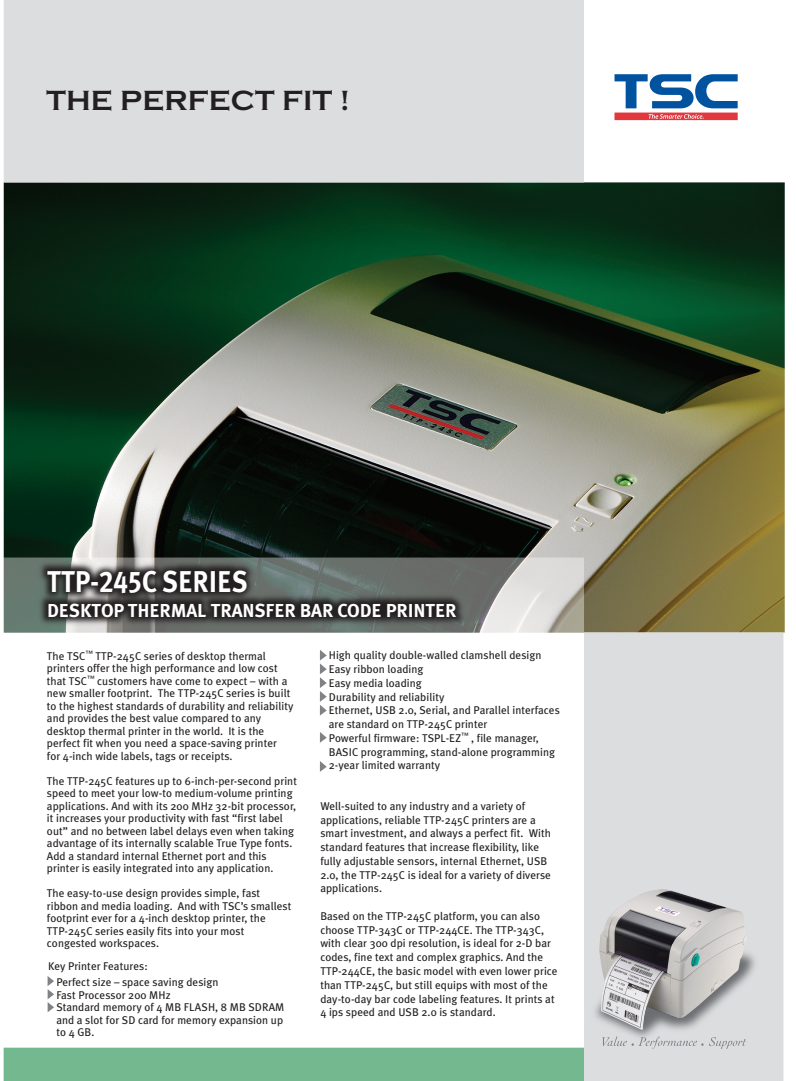
<style>
.page{position:relative;width:796px;height:1081px;background:#fff}
.page>*{position:absolute;margin:0;border:0;box-sizing:border-box;transform-origin:0 0}
.t1{font:30px "Meta Plus Bold Caps";letter-spacing:-.005em;color:#fff;scale:.9 1}
.t2{font:700 28.75px "Copperplate T";letter-spacing:.005em;color:#231f20}
.t3{font:18.75px "Meta Plus Bold Caps";letter-spacing:-.005em;color:#fff}
.t4{font:11.25px/12.5px "Meta Plus";letter-spacing:.005em;color:#231f20}
</style>
<div class="page">
<img style="left:4px;top:182px;width:780px;height:450px">
<div style="left:4px;top:0;width:579px;height:182px;background:#dcdddf"></div>
<div style="left:583px;top:632px;width:200px;height:449px;background:#dcdddf"></div>
<div style="left:4px;top:1047px;width:579px;height:34px;background:#73b88f"></div>
<img style="left:553px;top:911px;width:231px;height:167px">
<svg style="left:601px;top:1036px;width:145px;height:13px"></svg>
<svg style="left:501px;top:557px;width:82px;height:75px;fill:#dedddb"></svg>
<img style="left:599px;top:889px;width:148px;height:141px">
<svg style="left:320px;top:667px;width:6px;height:48px"></svg>
<svg style="left:320px;top:732px;width:6px;height:11px"></svg>
<svg style="left:320px;top:761px;width:6px;height:11px"></svg>
<svg style="left:48px;top:976px;width:6px;height:36px"></svg>
<img style="left:3px;top:522px;width:498px;height:145px">
<svg style="left:614px;top:74px;width:123px;height:34px"></svg>
<div style="left:614px;top:113px;width:123px;height:7px;background:#e1373d"></div>
<svg style="left:648px;top:114px;width:55px;height:5px"></svg>
<h2 class="t2" style="left:46px;top:84px;width:305px">THE PERFECT FIT !</h2>
<h1 class="t1" style="left:47px;top:565px;width:224px">TTP-245C SERIES</h1>
<h3 class="t3" style="left:47px;top:600px;width:411px">DESKTOP THERMAL TRANSFER BAR CODE PRINTER</h3>
<p class="t4" style="left:47px;top:649px;width:248px">The TSC<sup>™</sup> TTP-245C series of desktop thermal printers offer the high performance and low cost that TSC<sup>™</sup> customers have come to expect – with a new smaller footprint. The TTP-245C series is built to the highest standards of durability and reliability and provides the best value compared to any desktop thermal printer in the world. It is the perfect fit when you need a space-saving printer<br>for 4-inch wide labels, tags or receipts.</p>
<p class="t4" style="left:47px;top:774px;width:251px">The TTP-245C features up to 6-inch-per-second print speed to meet your low-to medium-volume printing applications. And with its 200 MHz 32-bit processor, it increases your productivity with fast “first label out” and no between label delays even when taking advantage of its internally scalable True Type fonts.<br>Add a standard internal Ethernet port and this printer is easily integrated into any application.</p>
<p class="t4" style="left:47px;top:887px;width:246px">The easy-to-use design provides simple, fast ribbon and media loading. And with TSC’s smallest footprint ever for a 4-inch desktop printer, the TTP-245C series easily fits into your most congested workspaces.</p>
<p class="t4" style="left:48px;top:959px;width:101px">Key Printer Features:</p>
<p class="t4" style="left:56px;top:976px;width:229px">Perfect size – space saving design<br>Fast Processor 200 MHz<br>Standard memory of 4 MB FLASH, 8 MB SDRAM and a slot for SD card for memory expansion up to 4 GB.</p>
<p class="t4" style="left:329px;top:648px;width:232px;line-height:13.8px">High quality double-walled clamshell design Easy ribbon loading<br>Easy media loading<br>Durability and reliability<br>Ethernet, USB 2.0, Serial, and Parallel interfaces are standard on TTP-245C printer<br>Powerful firmware: TSPL-EZ<sup>™</sup> , file manager, BASIC programming, stand-alone programming 2-year limited warranty</p>
<p class="t4" style="left:320px;top:799px;width:232px;line-height:13.8px">Well-suited to any industry and a variety of applications, reliable TTP-245C printers are a smart investment, and always a perfect fit. With standard features that increase flexibility, like fully adjustable sensors, internal Ethernet, USB 2.0, the TTP-245C is ideal for a variety of diverse applications.</p>
<p class="t4" style="left:320px;top:909px;width:239px;line-height:13.8px">Based on the TTP-245C platform, you can also choose TTP-343C or TTP-244CE. The TTP-343C, with clear 300 dpi resolution, is ideal for 2-D bar codes, fine text and complex graphics. And the TTP-244CE, the basic model with even lower price than TTP-245C, but still equips with most of the day-to-day bar code labeling features. It prints at 4 ips speed and USB 2.0 is standard.</p>
</div>
